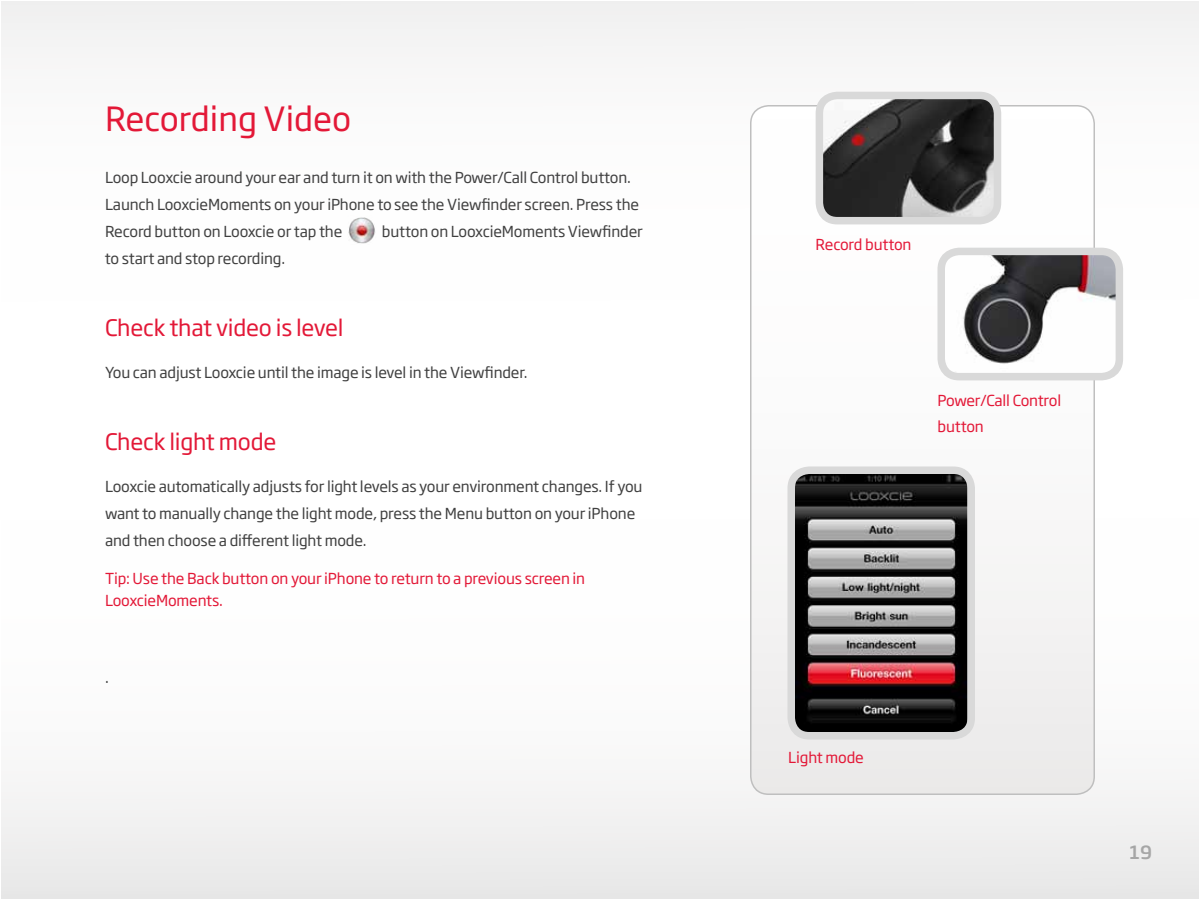
<style>
.page{position:relative;width:1200px;height:900px;background:#fff}
.page>*{position:absolute;margin:0;border:0;box-sizing:border-box;transform-origin:0 0}
.t1{font:33px "Soho Gothic Pro";color:#e31837}
.t2{font:22.5px "Soho Gothic Pro";letter-spacing:-.01em;color:#e31837}
.t3{font:500 18px "Soho Gothic Pro";color:#a6a6a6}
.t4{font:15px/27px "Soho Gothic Pro";letter-spacing:-.01em;color:#404040}
.t5{font:15px/22.5px "Soho Gothic Pro";letter-spacing:-.01em;color:#e31837}
</style>
<div class="page">
<div style="left:2px;top:2px;width:1196px;height:896px;background:linear-gradient(to bottom,#fefefe,#f7f7f7)"></div>
<svg style="left:751px;top:106px;width:343px;height:688px"></svg>
<div style="left:750px;top:105px;width:345px;height:690px;border:2px solid #bfbfbf;border-radius:18px"></div>
<img style="left:347px;top:216px;width:30px;height:29px">
<img style="left:819px;top:95px;width:179px;height:126px">
<div style="left:816px;top:92px;width:185px;height:132px;border:8px solid #d9d9d9;border-radius:18px"></div>
<img style="left:941px;top:251px;width:178px;height:126px">
<div style="left:938px;top:248px;width:185px;height:132px;border:8px solid #d9d9d9;border-radius:18px"></div>
<img style="left:797px;top:475px;width:169px;height:256px">
<div style="left:788px;top:466px;width:187px;height:274px;border:8px solid #d9d9d9;border-radius:18px"></div>
<h1 class="t1" style="left:105px;top:93px;width:248px">Recording Video</h1>
<p class="t4" style="left:105px;top:163px;width:536px">Loop Looxcie around your ear and turn it on with the Power/Call Control button.<br>Launch LooxcieMoments on your iPhone to see the Viewfinder screen. Press the<br>Record button on Looxcie or tap the</p>
<p class="t4" style="left:382px;top:217px;width:262px">button on LooxcieMoments Viewfinder</p>
<p class="t4" style="left:105px;top:244px;width:182px">to start and stop recording.</p>
<h2 class="t2" style="left:105px;top:311px;width:240px">Check that video is level</h2>
<p class="t4" style="left:105px;top:358px;width:424px">You can adjust Looxcie until the image is level in the Viewfinder.</p>
<h2 class="t2" style="left:105px;top:425px;width:173px">Check light mode</h2>
<p class="t4" style="left:105px;top:472px;width:539px">Looxcie automatically adjusts for light levels as your environment changes. If you want to manually change the light mode, press the Menu button on your iPhone and then choose a different light mode.</p>
<p class="t5" style="left:105px;top:566px;width:482px">Tip: Use the Back button on your iPhone to return to a previous screen in<br>LooxcieMoments.</p>
<p class="t4" style="left:105px;top:663px;width:5px">.</p>
<p class="t5" style="left:816px;top:233px;width:97px">Record button</p>
<p class="t5" style="left:938px;top:387px;width:125px;line-height:25.5px">Power/Call Control button</p>
<p class="t5" style="left:788px;top:746px;width:77px">Light mode</p>
<p class="t3" style="left:1130px;top:838px;width:24px">19</p>
</div>
